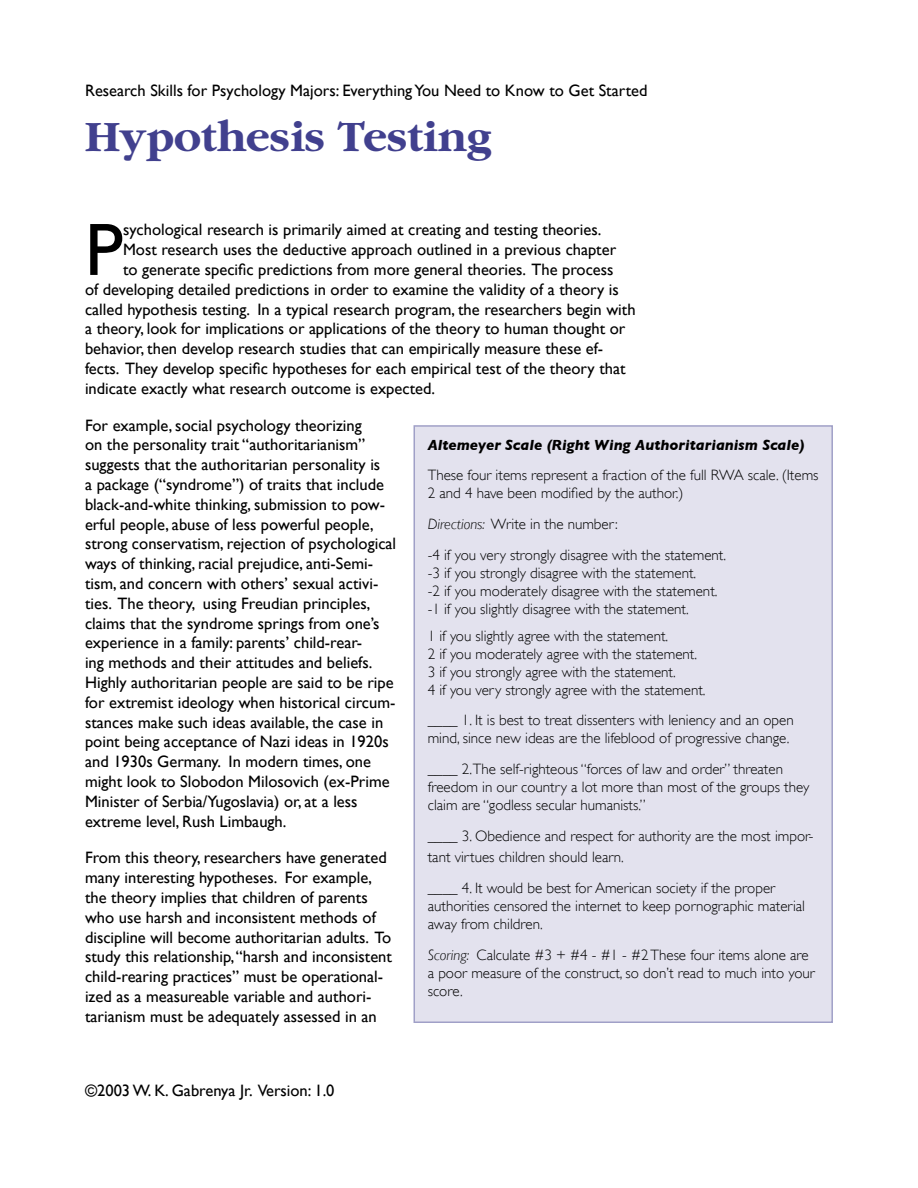
<style>
.page{position:relative;width:918px;height:1188px;background:#fff}
.page>*{position:absolute;margin:0;border:0;box-sizing:border-box;transform-origin:0 0}
.t1{font:74.55px "Gill Sans";color:#000}
.t2{font:700 45px "Garamond";color:#41408e}
.t3{font:16.5px/19.8px "Gill Sans";color:#000}
.t4{font:300 15px/18px "Gill Sans";color:#000}
.t5{font:italic 700 15px "Gill Sans";color:#000}
.s1{font-style:italic}
</style>
<div class="page">
<div style="left:414px;top:426px;width:418px;height:596px;background:#e3e2ee"></div>
<div style="left:414px;top:425px;width:419px;height:598px;border:2px solid #a0a0c7"></div>
<p class="t3" style="left:85px;top:81px;width:564px">Research Skills for Psychology Majors: Everything You Need to Know to Get Started</p>
<h2 class="t2" style="left:85px;top:111px;width:408px">Hypothesis Testing</h2>
<h1 class="t1" style="left:85px;top:207px;width:40px">P</h1>
<p class="t3" style="left:123px;top:220px;width:480px">sychological research is primarily aimed at creating and testing theories.</p>
<p class="t3" style="left:123px;top:240px;width:495px">Most research uses the deductive approach outlined in a previous chapter</p>
<p class="t3" style="left:123px;top:259px;width:492px">to generate specific predictions from more general theories. The process</p>
<p class="t3" style="left:85px;top:279px;width:535px">of developing detailed predictions in order to examine the validity of a theory is</p>
<p class="t3" style="left:85px;top:299px;width:552px">called hypothesis testing. In a typical research program, the researchers begin with</p>
<p class="t3" style="left:85px;top:319px;width:542px">a theory, look for implications or applications of the theory to human thought or</p>
<p class="t3" style="left:85px;top:339px;width:520px">behavior, then develop research studies that can empirically measure these ef-</p>
<p class="t3" style="left:85px;top:358px;width:542px">fects. They develop specific hypotheses for each empirical test of the theory that</p>
<p class="t3" style="left:85px;top:378px;width:352px">indicate exactly what research outcome is expected.</p>
<p class="t3" style="left:85px;top:415px;width:313px">For example, social psychology theorizing<br>on the personality trait “authoritarianism” suggests that the authoritarian personality is<br>a package (“syndrome”) of traits that include black-and-white thinking, submission to pow&shy;erful people, abuse of less powerful people, strong conservatism, rejection of psychological ways of thinking, racial prejudice, anti-Semi&shy;tism, and concern with others’ sexual activi&shy;ties. The theory, using Freudian principles, claims that the syndrome springs from one’s experience in a family: parents’ child-rear-<br>ing methods and their attitudes and beliefs.<br>Highly authoritarian people are said to be ripe for extremist ideology when historical circum&shy;stances make such ideas available, the case in point being acceptance of Nazi ideas in 1920s and 1930s Germany. In modern times, one might look to Slobodon Milosovich (ex-Prime Minister of Serbia/Yugoslavia) or, at a less extreme level, Rush Limbaugh.</p>
<p class="t3" style="left:85px;top:848px;width:308px">From this theory, researchers have generated many interesting hypotheses. For example, the theory implies that children of parents who use harsh and inconsistent methods of discipline will become authoritarian adults. To study this relationship, “harsh and inconsistent child-rearing practices” must be operational&shy;ized as a measureable variable and authori&shy;tarianism must be adequately assessed in an</p>
<p class="t5" style="left:428px;top:436px;width:378px">Altemeyer Scale (Right Wing Authoritarianism Scale)</p>
<p class="t4" style="left:428px;top:466px;width:392px">These four items represent a fraction of the full RWA scale. (Items<br>2 and 4 have been modified by the author.)</p>
<p class="t4" style="left:428px;top:509px;width:300px;line-height:30.8px"><span class="s1">Directions:</span> Write in the number:<br>-4 if you very strongly disagree with the statement.</p>
<p class="t4" style="left:428px;top:564px;width:291px">-3 if you strongly disagree with the statement.<br>-2 if you moderately disagree with the statement. -1 if you slightly disagree with the statement.</p>
<p class="t4" style="left:428px;top:626px;width:279px">1 if you slightly agree with the statement.<br>2 if you moderately agree with the statement.<br>3 if you strongly agree with the statement.<br>4 if you very strongly agree with the statement.</p>
<p class="t4" style="left:428px;top:711px;width:367px">____ 1. It is best to treat dissenters with leniency and an open mind, since new ideas are the lifeblood of progressive change.</p>
<p class="t4" style="left:428px;top:760px;width:383px">____ 2.The self-righteous “forces of law and order” threaten freedom in our country a lot more than most of the groups they claim are “godless secular humanists.”</p>
<p class="t4" style="left:428px;top:825px;width:387px;line-height:21.6px">____ 3. Obedience and respect for authority are the most impor&shy;tant virtues children should learn.</p>
<p class="t4" style="left:428px;top:879px;width:379px">____ 4. It would be best for American society if the proper authorities censored the internet to keep pornographic material away from children.</p>
<p class="t4" style="left:428px;top:946px;width:389px"><span class="s1">Scoring:</span> Calculate #3 + #4 - #1 - #2 These four items alone are a poor measure of the construct, so don’t read to much into your score.</p>
<p class="t3" style="left:85px;top:1081px;width:251px">©2003 W. K. Gabrenya Jr. Version: 1.0</p>
</div>
